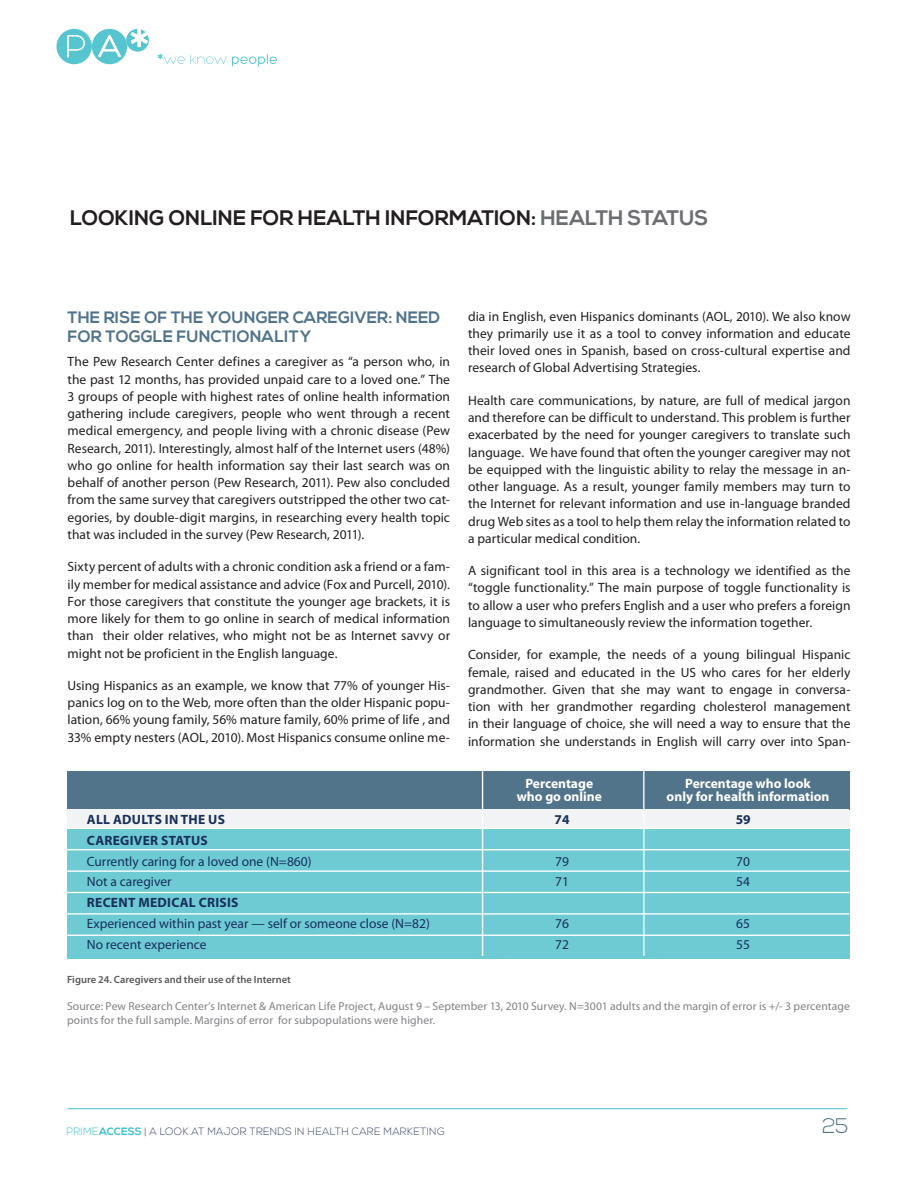
<style>
.page{position:relative;width:918px;height:1188px;background:#fff}
.page>*{position:absolute;margin:0;border:0;box-sizing:border-box;transform-origin:0 0}
.t1{font:700 21px "Nexa";color:#231f20}
.t2{font:300 21px "Nexa";color:#51748b}
.t3{font:700 16.5px/19.5px "Nexa";letter-spacing:.005em;color:#51748b}
.t4{font:13.5px/17.2px "Myriad Pro";letter-spacing:.005em;color:#231f20;text-align:justify}
.t5{font:13.5px "Myriad Pro";color:#18305b}
.t6{font:700 13.5px/13.5px "Myriad Pro";color:#fff;text-align:center}
.t7{font:700 13.5px "Myriad Pro";letter-spacing:.02em;color:#18305b}
.t8{font:11.7px/14.2px "Myriad Pro";letter-spacing:.01em;color:#808285}
.t9{font:300 10.65px "Nexa";letter-spacing:.03em;color:#404b70}
.t10{font:600 10.5px "Myriad Pro";letter-spacing:.005em;color:#57585a}
.s1{color:#6c6d70}
.s2{color:#3ec1cb}
.s3{font-weight:700;color:#3ec1cb}
</style>
<div class="page">
<svg style="left:191px;top:54px;width:86px;height:12px"></svg>
<svg style="left:157px;top:54px;width:28px;height:10px"></svg>
<svg style="left:56px;top:29px;width:93px;height:35px"></svg>
<hr style="left:68px;top:1108px;width:779px;height:1px;background:#3ec1cb">
<div style="left:67px;top:802px;width:782px;height:157px;background:#6ecbd4"></div>
<div style="left:67px;top:771px;width:783px;height:38px;background:#51748b"></div>
<svg style="left:849px;top:809px;width:1px;height:19px"></svg>
<div style="left:67px;top:809px;width:782px;height:19px;background:#f1f3f5"></div>
<hr style="left:482px;top:771px;width:1px;height:185px;background:#fff">
<hr style="left:643px;top:771px;width:2px;height:185px;background:#fff">
<hr style="left:67px;top:828px;width:782px;height:1px;background:#fff">
<hr style="left:67px;top:849px;width:782px;height:1px;background:#fff">
<hr style="left:67px;top:870px;width:782px;height:2px;background:#fff">
<hr style="left:67px;top:892px;width:782px;height:1px;background:#fff">
<hr style="left:67px;top:913px;width:782px;height:2px;background:#fff">
<hr style="left:67px;top:935px;width:782px;height:1px;background:#fff">
<h1 class="t1" style="left:70px;top:206px;width:640px">LOOKING ONLINE FOR HEALTH INFORMATION: <span class="s1">HEALTH STATUS</span></h1>
<p class="t3" style="left:68px;top:308px;width:374px">THE RISE OF THE YOUNGER CAREGIVER: NEED<br>FOR TOGGLE FUNCTIONALITY</p>
<p class="t4" style="left:68px;top:353px;width:384px">The Pew Research Center defines a caregiver as “a person who, in the past 12 months, has provided unpaid care to a loved one.” The 3 groups of people with highest rates of online health information gathering include caregivers, people who went through a recent medical emergency, and people living with a chronic disease (Pew Research, 2011). Interestingly, almost half of the Internet users (48%) who go online for health information say their last search was on behalf of another person (Pew Research, 2011). Pew also concluded from the same survey that caregivers outstripped the other two cat&shy;egories, by double-digit margins, in researching every health topic that was included in the survey (Pew Research, 2011).</p>
<p class="t4" style="left:68px;top:558px;width:384px">Sixty percent of adults with a chronic condition ask a friend or a fam&shy;ily member for medical assistance and advice (Fox and Purcell, 2010).<br>For those caregivers that constitute the younger age brackets, it is more likely for them to go online in search of medical information than their older relatives, who might not be as Internet savvy or might not be proficient in the English language.</p>
<p class="t4" style="left:68px;top:677px;width:384px">Using Hispanics as an example, we know that 77% of younger His&shy;panics log on to the Web, more often than the older Hispanic popu&shy;lation, 66% young family, 56% mature family, 60% prime of life , and 33% empty nesters (AOL, 2010). Most Hispanics consume online me-</p>
<p class="t4" style="left:468px;top:308px;width:384px">dia in English, even Hispanics dominants (AOL, 2010). We also know they primarily use it as a tool to convey information and educate their loved ones in Spanish, based on cross-cultural expertise and research of Global Advertising Strategies.</p>
<p class="t4" style="left:468px;top:392px;width:384px">Health care communications, by nature, are full of medical jargon and therefore can be difficult to understand. This problem is further exacerbated by the need for younger caregivers to translate such language. We have found that often the younger caregiver may not be equipped with the linguistic ability to relay the message in an&shy;other language. As a result, younger family members may turn to the Internet for relevant information and use in-language branded drug Web sites as a tool to help them relay the information related to a particular medical condition.</p>
<p class="t4" style="left:468px;top:562px;width:384px">A significant tool in this area is a technology we identified as the “toggle functionality.” The main purpose of toggle functionality is to allow a user who prefers English and a user who prefers a foreign language to simultaneously review the information together.</p>
<p class="t4" style="left:468px;top:646px;width:384px">Consider, for example, the needs of a young bilingual Hispanic female, raised and educated in the US who cares for her elderly grandmother. Given that she may want to engage in conversa&shy;tion with her grandmother regarding cholesterol management in their language of choice, she will need a way to ensure that the information she understands in English will carry over into Span-</p>
<p class="t6" style="left:517px;top:776px;width:87px">Percentage who go online</p>
<p class="t6" style="left:667px;top:776px;width:164px">Percentage who look<br>only for health information</p>
<p class="t7" style="left:87px;top:811px;width:140px">ALL ADULTS IN THE US</p>
<p class="t7" style="left:555px;top:811px;width:16px">74</p>
<p class="t7" style="left:736px;top:811px;width:16px">59</p>
<p class="t7" style="left:87px;top:831px;width:122px">CAREGIVER STATUS</p>
<p class="t5" style="left:87px;top:854px;width:226px">Currently caring for a loved one (N=860)</p>
<p class="t5" style="left:555px;top:854px;width:15px">79</p>
<p class="t5" style="left:736px;top:854px;width:15px">70</p>
<p class="t5" style="left:87px;top:875px;width:86px">Not a caregiver</p>
<p class="t5" style="left:555px;top:875px;width:15px">71</p>
<p class="t5" style="left:736px;top:875px;width:15px">54</p>
<p class="t7" style="left:87px;top:894px;width:153px">RECENT MEDICAL CRISIS</p>
<p class="t5" style="left:87px;top:916px;width:345px">Experienced within past year — self or someone close (N=82)</p>
<p class="t5" style="left:555px;top:916px;width:15px">76</p>
<p class="t5" style="left:736px;top:916px;width:15px">65</p>
<p class="t5" style="left:87px;top:937px;width:121px">No recent experience</p>
<p class="t5" style="left:555px;top:937px;width:15px">72</p>
<p class="t5" style="left:736px;top:937px;width:15px">55</p>
<p class="t10" style="left:67px;top:973px;width:225px">Figure 24. Caregivers and their use of the Internet</p>
<p class="t8" style="left:67px;top:999px;width:785px">Source: Pew Research Center’s Internet &amp; American Life Project, August 9 – September 13, 2010 Survey. N=3001 adults and the margin of error is +/- 3 percentage points for the full sample. Margins of error for subpopulations were higher.</p>
<p class="t9" style="left:66px;top:1125px;width:380px"><span class="s2">PRIME</span><span class="s3">ACCESS</span> | A LOOK AT MAJOR TRENDS IN HEALTH CARE MARKETING</p>
<h1 class="t2" style="left:822px;top:1114px;width:28px">25</h1>
</div>
